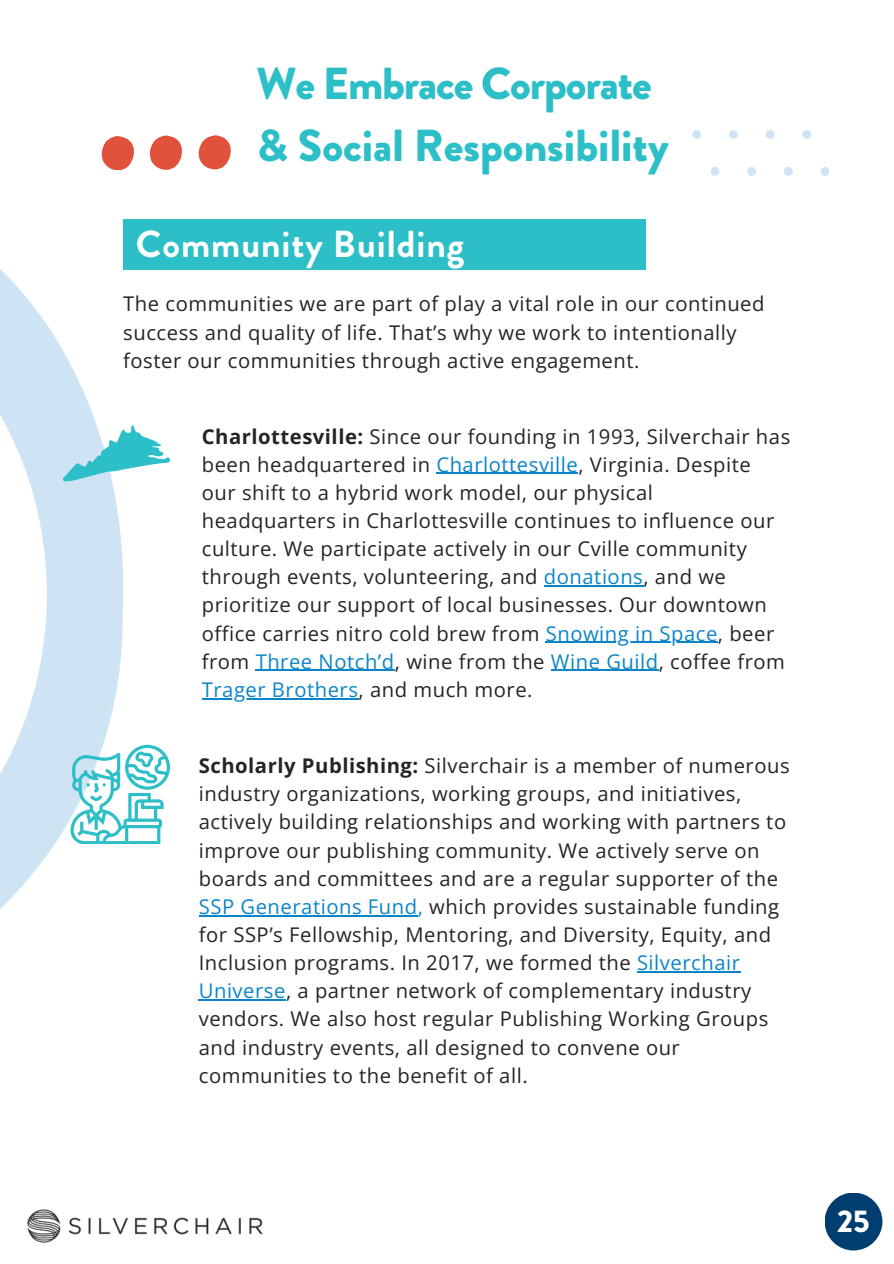
<style>
.page{position:relative;width:894px;height:1264px;background:#fff}
.page>*{position:absolute;margin:0;border:0;box-sizing:border-box;transform-origin:0 0}
.t1{font:900 44.7px "Brandon Grotesque";color:#2dbfc8}
.t2{font:900 44.7px "Brandon Grotesque";letter-spacing:-.025em;color:#2dbfc8}
.t3{font:700 37.5px "Brandon Grotesque";letter-spacing:.025em;color:#fff}
.t4{font:900 31.35px "Brandon Grotesque";color:#fff}
.t5{font:20.25px/28.2px "Open Sans";letter-spacing:.025em;color:#242424}
.t6{font:20.25px "Open Sans";letter-spacing:.025em;color:#0b85c8}
.s1{font-weight:700}
.s2{color:#0b85c8}
.s3{color:#242424}
</style>
<div class="page">
<div style="left:123px;top:219px;width:522px;height:50px;background:#2dbfc8"></div>
<img style="left:27px;top:1209px;width:236px;height:34px">
<hr style="left:436px;top:473px;width:142px;height:1px;background:#0b85c8">
<hr style="left:544px;top:585px;width:99px;height:1px;background:#0b85c8">
<hr style="left:545px;top:641px;width:172px;height:2px;background:#0b85c8">
<hr style="left:255px;top:670px;width:139px;height:1px;background:#0b85c8">
<hr style="left:550px;top:670px;width:108px;height:1px;background:#0b85c8">
<hr style="left:202px;top:698px;width:156px;height:1px;background:#0b85c8">
<svg style="left:47px;top:325px;width:76px;height:530px;fill:#cee4f4"></svg>
<svg style="left:63px;top:425px;width:107px;height:56px"></svg>
<svg style="left:0;top:269px;width:47px;height:640px;fill:#cee4f4"></svg>
<svg style="left:70px;top:744px;width:99px;height:99px"></svg>
<hr style="left:199px;top:914px;width:218px;height:2px;background:#0b85c8">
<hr style="left:636px;top:971px;width:104px;height:1px;background:#0b85c8">
<hr style="left:199px;top:999px;width:87px;height:1px;background:#0b85c8">
<svg style="left:692px;top:130px;width:8px;height:9px"></svg>
<svg style="left:729px;top:130px;width:8px;height:9px"></svg>
<svg style="left:765px;top:130px;width:9px;height:9px"></svg>
<svg style="left:802px;top:130px;width:8px;height:9px"></svg>
<svg style="left:710px;top:167px;width:9px;height:9px"></svg>
<svg style="left:747px;top:167px;width:8px;height:9px"></svg>
<svg style="left:784px;top:167px;width:8px;height:9px"></svg>
<svg style="left:820px;top:167px;width:8px;height:9px"></svg>
<svg style="left:102px;top:135px;width:129px;height:35px"></svg>
<div style="left:824px;top:1192px;width:58px;height:58px;background:#003e6f;border-radius:50%"></div>
<p class="t2" style="left:256px;top:52px;width:396px">We Embrace Corporate</p>
<p class="t1" style="left:256px;top:114px;width:413px">&amp; Social Responsibility</p>
<p class="t3" style="left:136px;top:217px;width:330px">Community Building</p>
<h2 class="t5" style="left:123px;top:289px;width:642px">The communities we are part of play a vital role in our continued success and quality of life. That’s why we work to intentionally foster our communities through active engagement.</h2>
<h1 class="t5" style="left:202px;top:421px;width:590px"><span class="s1">Charlottesville:</span> Since our founding in 1993, Silverchair has been headquartered in <span class="s2">Charlottesville</span>, Virginia. Despite<br>our shift to a hybrid work model, our physical headquarters in Charlottesville continues to influence our culture. We participate actively in our Cville community through events, volunteering, and <span class="s2">donations</span>, and we prioritize our support of local businesses. Our downtown office carries nitro cold brew from <span class="s2">Snowing in Space</span>, beer</h1>
<p class="t5" style="left:202px;top:646px;width:584px">from <span class="s2">Three Notch’d</span>, wine from the <span class="s2">Wine Guild</span>, coffee from</p>
<p class="t6" style="left:202px;top:675px;width:332px">Trager Brothers<span class="s3">, and much more.</span></p>
<p class="t5" style="left:199px;top:751px;width:592px"><span class="s1">Scholarly Publishing:</span> Silverchair is a member of numerous industry organizations, working groups, and initiatives, actively building relationships and working with partners to improve our publishing community. We actively serve on boards and committees and are a regular supporter of the <span class="s2">SSP Generations Fund,</span> which provides sustainable funding for SSP’s Fellowship, Mentoring, and Diversity, Equity, and Inclusion programs. In 2017, we formed the <span class="s2">Silverchair Universe</span>, a partner network of complementary industry vendors. We also host regular Publishing Working Groups and industry events, all designed to convene our communities to the benefit of all.</p>
<p class="t4" style="left:836px;top:1199px;width:34px">25</p>
</div>
